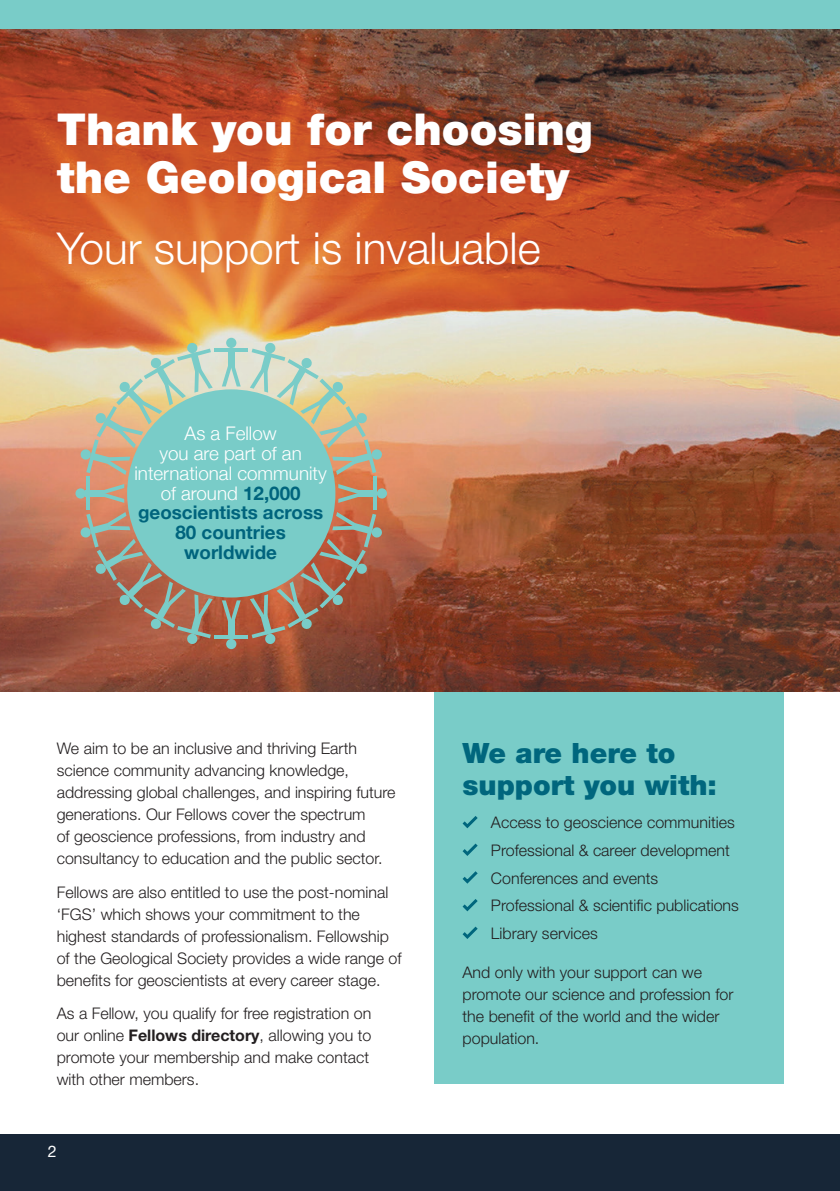
<style>
.page{position:relative;width:840px;height:1191px;background:#fff}
.page>*{position:absolute;margin:0;border:0;box-sizing:border-box;transform-origin:0 0}
.t1{font:900 44px/48px "Helvetica Neue LT Std";color:#fff}
.t2{font:300 44px "Helvetica Neue LT Std";color:#fff}
.t3{font:900 28px/32px "Helvetica Neue LT Std";color:#00667d}
.t4{font:300 18.8px/20px "Helvetica Neue";color:#fff;text-align:center}
.t5{font:300 16px/22px "Helvetica Neue LT Std";color:#231f20}
.t6{font:16px "Helvetica Neue LT Std";color:#fff}
.s1{font-weight:700;color:#00647d}
.s2{font-weight:700}
</style>
<div class="page">
<div style="left:434px;top:692px;width:348px;height:391px;background:#79ccc8"></div>
<img style="left:0;top:28px;width:839px;height:664px">
<svg style="left:462px;top:816px;width:16px;height:13px"></svg>
<svg style="left:462px;top:843px;width:16px;height:13px"></svg>
<svg style="left:462px;top:871px;width:16px;height:13px"></svg>
<svg style="left:462px;top:899px;width:16px;height:13px"></svg>
<svg style="left:462px;top:926px;width:16px;height:13px"></svg>
<div style="left:0;top:0;width:839px;height:28px;background:#79ccc8"></div>
<div style="left:0;top:1134px;width:839px;height:57px;background:#172637"></div>
<div style="left:127px;top:389px;width:208px;height:208px;background:#79ccc8;border-radius:50%"></div>
<div style="left:226px;top:338px;width:10px;height:10px;background:#79ccc8;border-radius:50%"></div>
<div style="left:228px;top:348px;width:6px;height:18px;background:#79ccc8"></div>
<svg style="left:222px;top:366px;width:18px;height:20px"></svg>
<hr style="left:214px;top:348px;width:34px;height:4px;background:#79ccc8">
<div style="left:226px;top:639px;width:10px;height:10px;background:#79ccc8;border-radius:50%"></div>
<div style="left:228px;top:620px;width:6px;height:19px;background:#79ccc8"></div>
<svg style="left:222px;top:600px;width:18px;height:21px"></svg>
<hr style="left:214px;top:635px;width:34px;height:4px;background:#79ccc8">
<svg style="left:80px;top:342px;width:132px;height:133px"></svg>
<svg style="left:250px;top:512px;width:132px;height:132px"></svg>
<div style="left:75px;top:488px;width:11px;height:10px;background:#79ccc8;border-radius:50%"></div>
<div style="left:86px;top:490px;width:18px;height:7px;background:#79ccc8"></div>
<svg style="left:103px;top:484px;width:21px;height:19px"></svg>
<hr style="left:86px;top:476px;width:3px;height:34px;background:#79ccc8">
<div style="left:376px;top:488px;width:11px;height:10px;background:#79ccc8;border-radius:50%"></div>
<div style="left:358px;top:490px;width:18px;height:7px;background:#79ccc8"></div>
<svg style="left:338px;top:484px;width:21px;height:19px"></svg>
<hr style="left:373px;top:476px;width:3px;height:34px;background:#79ccc8">
<svg style="left:250px;top:342px;width:132px;height:133px"></svg>
<svg style="left:80px;top:512px;width:132px;height:132px"></svg>
<h1 class="t1" style="left:57px;top:105px;width:537px">Thank you for choosing the Geological Society</h1>
<h1 class="t2" style="left:57px;top:221px;width:485px">Your support is invaluable</h1>
<p class="t4" style="left:134px;top:422px;width:194px">As a Fellow<br>you are part of an international community of around <span class="s1">12,000 geoscientists across<br>80 countries worldwide</span></p>
<p class="t5" style="left:57px;top:737px;width:340px">We aim to be an inclusive and thriving Earth science community advancing knowledge, addressing global challenges, and inspiring future generations. Our Fellows cover the spectrum<br>of geoscience professions, from industry and consultancy to education and the public sector.</p>
<p class="t5" style="left:57px;top:880px;width:346px">Fellows are also entitled to use the post-nominal ‘FGS’ which shows your commitment to the highest standards of professionalism. Fellowship of the Geological Society provides a wide range of benefits for geoscientists at every career stage.</p>
<p class="t5" style="left:57px;top:1002px;width:316px">As a Fellow, you qualify for free registration on our online <span class="s2">Fellows directory</span>, allowing you to promote your membership and make contact with other members.</p>
<p class="t6" style="left:48px;top:1141px;width:10px">2</p>
<h2 class="t3" style="left:462px;top:737px;width:256px">We are here to support you with:</h2>
<p class="t5" style="left:490px;top:808px;width:249px;line-height:27.6px">Access to geoscience communities<br>Professional &amp; career development<br>Conferences and events<br>Professional &amp; scientific publications<br>Library services</p>
<p class="t5" style="left:462px;top:961px;width:272px">And only with your support can we promote our science and profession for the benefit of the world and the wider population.</p>
</div>
